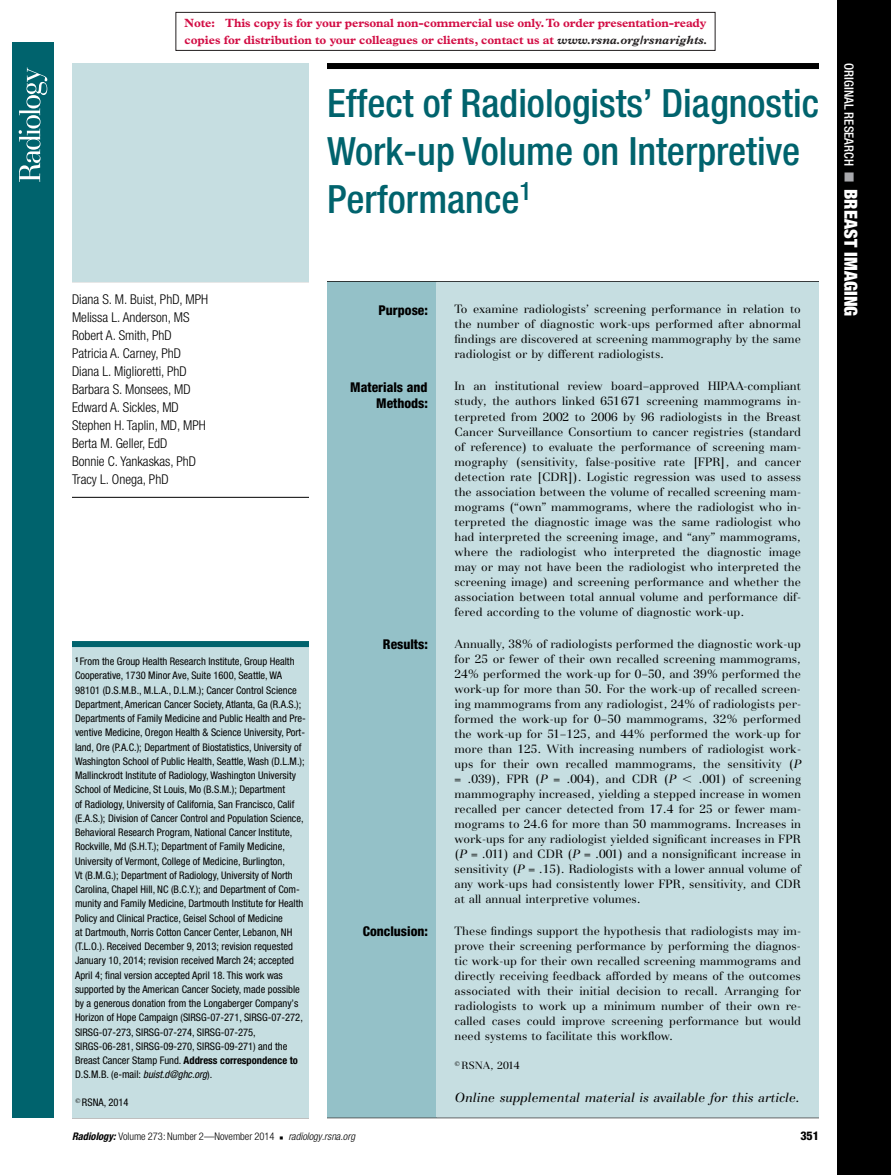
<style>
.page{position:relative;width:891px;height:1175px;background:#fff}
.page>*{position:absolute;margin:0;border:0;box-sizing:border-box;transform-origin:0 0}
.t1{font:500 condensed 39px/48px "Helvetica Neue";color:#00636d}
.t2{font:300 condensed 13.5px/18px "Helvetica Neue";color:#000}
.t3{font:800 condensed 13.5px/16.5px "Helvetica Neue";color:#000;text-align:right}
.t4{font:italic 13.2px "AT Basilia";color:#000}
.t5{font:500 condensed 12.75px "Helvetica Neue";letter-spacing:.005em;color:#fff}
.t6{font:12px/15px "AT Basilia";color:#000;text-align:justify}
.t7{font:700 12px/16.5px "Plantin";letter-spacing:-.01em;color:#d20d44}
.t8{font:800 condensed 12px "Helvetica Neue";color:#000}
.t9{font:condensed 10.5px/14.2px "Helvetica Neue";color:#000}
.t10{font:300 condensed 10.5px "Helvetica Neue";color:#000}
.t11{font:10.5px "AT Basilia";color:#000}
.s1{font-style:italic;color:#231f20}
.s2{font-weight:700}
.s3{font-style:italic}
.s4{font-family:"Universal Greekwith Math Pi"}
.s5{font-weight:700;font-style:italic}
.s6{font-family:"Universal Newswith Comm Pi";font-weight:400;font-stretch:normal;font-size:6px}
.s7{font-family:"Universal Newswith Comm Pi";font-weight:400;font-stretch:normal;font-size:18px;color:#a8a9ad}
.s8{font-weight:900;font-size:18px}
</style>
<div class="page">
<div style="left:12px;top:42px;width:42px;height:1075px;background:#00636d"></div>
<svg style="left:19px;top:68px;width:28px;height:114px"></svg>
<div style="left:327px;top:63px;width:492px;height:6px;background:#000"></div>
<hr style="left:327px;top:1117px;width:492px;height:1px;background:#000">
<hr style="left:72px;top:1117px;width:237px;height:1px;background:#000">
<div style="left:837px;top:0;width:54px;height:1174px;background:#000"></div>
<hr style="left:327px;top:281px;width:492px;height:1px;background:#000">
<hr style="left:72px;top:281px;width:237px;height:1px;background:#000">
<div style="left:72px;top:63px;width:237px;height:218px;background:#c6dee1"></div>
<div style="left:72px;top:641px;width:237px;height:476px;background:#c6dee1"></div>
<div style="left:72px;top:641px;width:237px;height:6px;background:#00636d"></div>
<div style="left:327px;top:282px;width:109px;height:835px;background:#94c1c8"></div>
<div style="left:436px;top:282px;width:383px;height:835px;background:#c6dee1"></div>
<hr style="left:72px;top:497px;width:237px;height:1px;background:#000">
<div style="left:176px;top:12px;width:540px;height:39px;border:1px solid #231f20"></div>
<p class="t7" style="left:185px;top:15px;width:524px">Note: This copy is for your personal non-commercial use only. To order presentation-ready copies for distribution to your colleagues or clients, contact us at <span class="s1">www.rsna.org/rsnarights.</span></p>
<h1 class="t1" style="left:327px;top:78px;width:494px">Effect of Radiologists’ Diagnostic<br>Work-up Volume on Interpretive<br>Performance<sup>1</sup></h1>
<p class="t2" style="left:72px;top:290px;width:138px">Diana S. M. Buist, PhD, MPH<br>Melissa L. Anderson, MS<br>Robert A. Smith, PhD<br>Patricia A. Carney, PhD<br>Diana L. Miglioretti, PhD<br>Barbara S. Monsees, MD<br>Edward A. Sickles, MD<br>Stephen H. Taplin, MD, MPH<br>Berta M. Geller, EdD<br>Bonnie C. Yankaskas, PhD<br>Tracy L. Onega, PhD</p>
<p class="t9" style="left:75px;top:654px;width:233px"><sup>1</sup> From the Group Health Research Institute, Group Health Cooperative, 1730 Minor Ave, Suite 1600, Seattle, WA 98101 (D.S.M.B., M.L.A., D.L.M.); Cancer Control Science Department, American Cancer Society, Atlanta, Ga (R.A.S.); Departments of Family Medicine and Public Health and Pre&shy;ventive Medicine, Oregon Health &amp; Science University, Port&shy;land, Ore (P.A.C.); Department of Biostatistics, University of Washington School of Public Health, Seattle, Wash (D.L.M.); Mallinckrodt Institute of Radiology, Washington University School of Medicine, St Louis, Mo (B.S.M.); Department<br>of Radiology, University of California, San Francisco, Calif (E.A.S.); Division of Cancer Control and Population Science, Behavioral Research Program, National Cancer Institute, Rockville, Md (S.H.T.); Department of Family Medicine, University of Vermont, College of Medicine, Burlington,<br>Vt (B.M.G.); Department of Radiology, University of North Carolina, Chapel Hill, NC (B.C.Y.); and Department of Com&shy;munity and Family Medicine, Dartmouth Institute for Health Policy and Clinical Practice, Geisel School of Medicine<br>at Dartmouth, Norris Cotton Cancer Center, Lebanon, NH (T.L.O.). Received December 9, 2013; revision requested January 10, 2014; revision received March 24; accepted April 4; final version accepted April 18. This work was supported by the American Cancer Society, made possible by a generous donation from the Longaberger Company’s Horizon of Hope Campaign (SIRSG-07-271, SIRSG-07-272, SIRSG-07-273, SIRSG-07-274, SIRSG-07-275, SIRGS-06-281, SIRSG-09-270, SIRSG-09-271) and the Breast Cancer Stamp Fund. <span class="s2">Address correspondence to </span>D.S.M.B. (e-mail: <span class="s3">buist.d@ghc.org</span>).</p>
<p class="t9" style="left:75px;top:1095px;width:55px"><sup>q</sup> RSNA, 2014</p>
<p class="t3" style="left:378px;top:301px;width:51px">Purpose:</p>
<p class="t6" style="left:454px;top:302px;width:348px">To examine radiologists’ screening performance in relation to the number of diagnostic work-ups performed after abnormal findings are discovered at screening mammography by the same radiologist or by different radiologists.</p>
<p class="t3" style="left:350px;top:378px;width:79px">Materials and<br>Methods:</p>
<p class="t6" style="left:454px;top:379px;width:348px">In an institutional review board–approved HIPAA-compliant study, the authors linked 651671 screening mammograms in&shy;terpreted from 2002 to 2006 by 96 radiologists in the Breast Cancer Surveillance Consortium to cancer registries (standard of reference) to evaluate the performance of screening mam&shy;mography (sensitivity, false-positive rate [FPR], and cancer detection rate [CDR]). Logistic regression was used to assess the association between the volume of recalled screening mam&shy;mograms (“own” mammograms, where the radiologist who in&shy;terpreted the diagnostic image was the same radiologist who had interpreted the screening image, and “any” mammograms, where the radiologist who interpreted the diagnostic image may or may not have been the radiologist who interpreted the screening image) and screening performance and whether the association between total annual volume and performance dif&shy;fered according to the volume of diagnostic work-up.</p>
<p class="t3" style="left:383px;top:635px;width:47px">Results:</p>
<p class="t6" style="left:454px;top:636px;width:348px">Annually, 38% of radiologists performed the diagnostic work-up for 25 or fewer of their own recalled screening mammograms, 24% performed the work-up for 0–50, and 39% performed the work-up for more than 50. For the work-up of recalled screen&shy;ing mammograms from any radiologist, 24% of radiologists per&shy;formed the work-up for 0–50 mammograms, 32% performed the work-up for 51–125, and 44% performed the work-up for more than 125. With increasing numbers of radiologist work&shy;ups for their own recalled mammograms, the sensitivity (<span class="s3">P </span>= .039), FPR (<span class="s3">P</span> = .004), and CDR (<span class="s3">P</span> <span class="s4">,</span> .001) of screening mammography increased, yielding a stepped increase in women recalled per cancer detected from 17.4 for 25 or fewer mam&shy;mograms to 24.6 for more than 50 mammograms. Increases in work-ups for any radiologist yielded significant increases in FPR (<span class="s3">P</span> = .011) and CDR (<span class="s3">P</span> = .001) and a nonsignificant increase in sensitivity (<span class="s3">P</span> = .15). Radiologists with a lower annual volume of any work-ups had consistently lower FPR, sensitivity, and CDR at all annual interpretive volumes.</p>
<p class="t3" style="left:363px;top:922px;width:67px">Conclusion:</p>
<p class="t6" style="left:454px;top:923px;width:348px">These findings support the hypothesis that radiologists may im&shy;prove their screening performance by performing the diagnos&shy;tic work-up for their own recalled screening mammograms and directly receiving feedback afforded by means of the outcomes associated with their initial decision to recall. Arranging for radiologists to work up a minimum number of their own re&shy;called cases could improve screening performance but would need systems to facilitate this workflow.</p>
<p class="t11" style="left:454px;top:1059px;width:67px"><sup>q</sup> RSNA, 2014</p>
<p class="t4" style="left:454px;top:1090px;width:347px">Online supplemental material is available for this article.</p>
<p class="t10" style="left:72px;top:1130px;width:285px"><span class="s5">Radiology:</span> Volume 273: Number 2—November 2014 <span class="s6">n</span> <span class="s3">radiology.rsna.org</span></p>
<p class="t8" style="left:801px;top:1128px;width:20px">351</p>
<p class="t5" style="left:857px;top:63px;width:255px;rotate:90deg">Original Research <span class="s7">n</span> <span class="s8">Breast Imaging</span></p>
</div>
